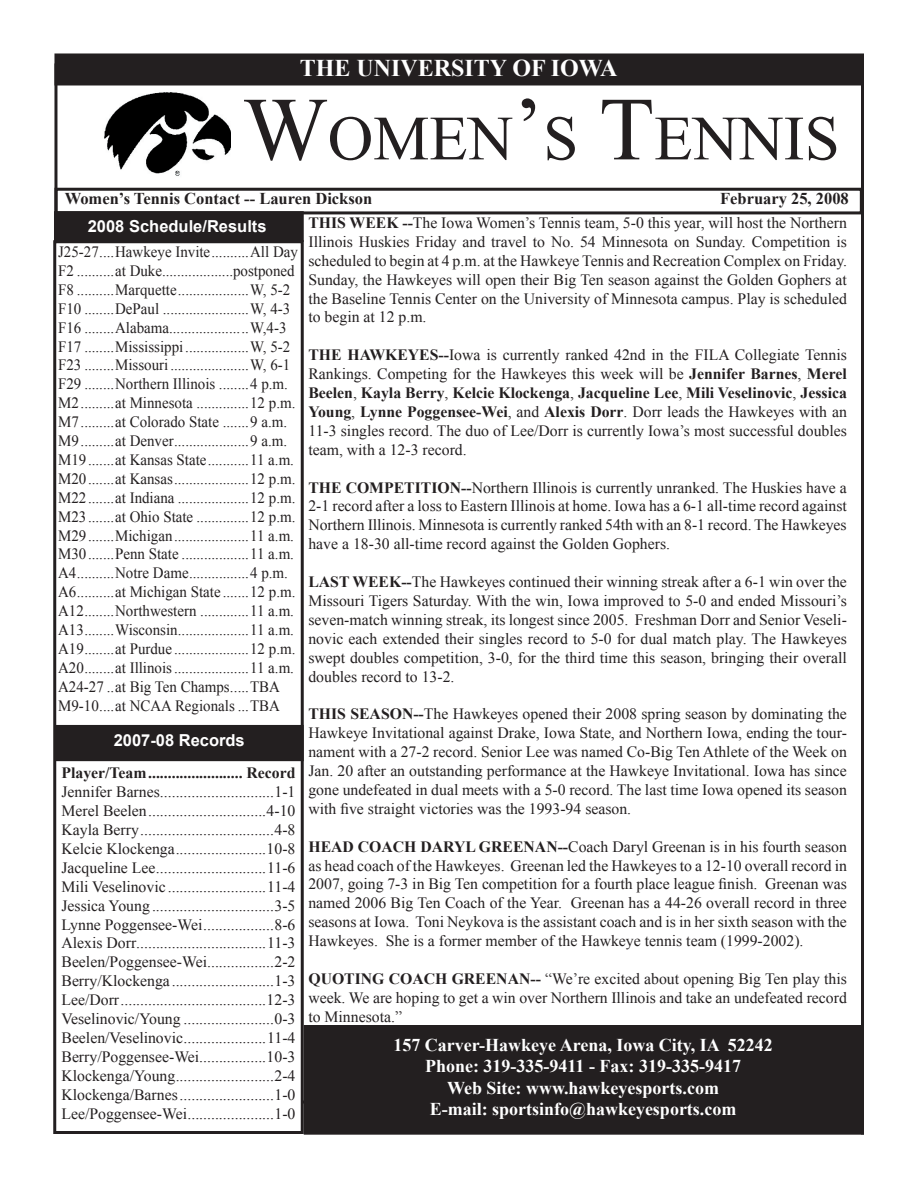
<style>
.page{position:relative;width:918px;height:1188px;background:#fff}
.page>*{position:absolute;margin:0;border:0;box-sizing:border-box;transform-origin:0 0}
.t1{font:63px "Times New Roman";color:#231f20}
.t2{font:700 24px "Times New Roman";color:#fff}
.t3{font:700 18px/21.6px "Times New Roman";color:#fff;text-align:center}
.t4{font:700 16.5px "Times New Roman";color:#231f20}
.t5{font:700 16.5px "Arial";color:#fff}
.t6{font:15.75px/18.9px "Times New Roman";color:#231f20;text-align:justify}
.t7{font:15.75px/18.9px "Times New Roman";color:#231f20;scale:.95 1}
.t8{font:700 15.75px "Times New Roman";color:#231f20}
.s1{font-size:90px}
.s2{font-weight:700}
</style>
<div class="page">
<div style="left:57px;top:214px;width:244px;height:25px;background:#231f20"></div>
<div style="left:54px;top:211px;width:250px;height:31px;border:6px solid #231f20"></div>
<hr style="left:861px;top:59px;width:3px;height:1076px;background:#231f20">
<div style="left:55px;top:54px;width:808px;height:31px;background:#231f20"></div>
<div style="left:54px;top:53px;width:810px;height:32px;border:2px solid #231f20"></div>
<div style="left:54px;top:188px;width:809px;height:26px;border:3px solid #231f20"></div>
<hr style="left:54px;top:63px;width:3px;height:168px;background:#231f20">
<div style="left:58px;top:728px;width:243px;height:30px;background:#231f20"></div>
<div style="left:55px;top:725px;width:249px;height:36px;border:6px solid #231f20"></div>
<img style="left:104px;top:92px;width:127px;height:84px">
<div style="left:304px;top:1026px;width:559px;height:108px;background:#231f20"></div>
<div style="left:304px;top:1025px;width:560px;height:110px;border:2px solid #231f20"></div>
<div style="left:53px;top:240px;width:251px;height:894px;border:3px solid #231f20"></div>
<h2 class="t2" style="left:300px;top:51px;width:319px">THE UNIVERSITY OF IOWA</h2>
<h1 class="t1" style="left:243px;top:96px;width:598px"><span class="s1">W</span>OMEN<span class="s1">’</span>S <span class="s1">T</span>ENNIS</h1>
<p class="t4" style="left:65px;top:188px;width:309px">Women’s Tennis Contact -- Lauren Dickson</p>
<p class="t4" style="left:720px;top:188px;width:130px">February 25, 2008</p>
<p class="t5" style="left:88px;top:216px;width:180px">2008 Schedule/Results</p>
<p class="t7" style="left:58px;top:242px;width:254px">J25-27 ....Hawkeye Invite ..........All Day F2 ..........at Duke...................postponed F8 ..........Marquette ...................W, 5-2<br>F10 ........DePaul .......................W, 4-3<br>F16 ........Alabama................... .. W,4-3<br>F17 ........Mississippi .................W, 5-2<br>F23 ........Missouri .....................W, 6-1<br>F29 ........Northern Illinois ........4 p.m.<br>M2 .........at Minnesota ..............12 p.m.<br>M7 .........at Colorado State .......9 a.m.<br>M9 .........at Denver ....................9 a.m.<br>M19 .......at Kansas State ...........11 a.m.<br>M20 .......at Kansas ....................12 p.m.<br>M22 .......at Indiana ...................12 p.m.<br>M23 .......at Ohio State ..............12 p.m.<br>M29 .......Michigan ....................11 a.m.<br>M30 .......Penn State ..................11 a.m.<br>A4 ..........Notre Dame ................4 p.m.<br>A6 ..........at Michigan State .......12 p.m.<br>A12 ........Northwestern .............11 a.m.<br>A13 ........Wisconsin ...................11 a.m.<br>A19 ........at Purdue ....................12 p.m.<br>A20 ........at Illinois ....................11 a.m.<br>A24-27 ..at Big Ten Champs. ....TBA M9-10 ....at NCAA Regionals ...TBA</p>
<p class="t5" style="left:114px;top:729px;width:133px">2007-08 Records</p>
<p class="t8" style="left:62px;top:762px;width:236px">Player/Team ........................ Record</p>
<p class="t6" style="left:61px;top:782px;width:236px">Jennifer Barnes .............................1-1<br>Merel Beelen ..............................4-10<br>Kayla Berry ..................................4-8<br>Kelcie Klockenga .......................10-8<br>Jacqueline Lee ............................11-6<br>Mili Veselinovic .........................11-4<br>Jessica Young ...............................3-5<br>Lynne Poggensee-Wei ..................8-6<br>Alexis Dorr .................................11-3<br>Beelen/Poggensee-Wei .................2-2<br>Berry/Klockenga ..........................1-3<br>Lee/Dorr .....................................12-3<br>Veselinovic/Young .......................0-3<br>Beelen/Veselinovic .....................11-4<br>Berry/Poggensee-Wei.................10-3<br>Klockenga/Young .........................2-4<br>Klockenga/Barnes ........................1-0<br>Lee/Poggensee-Wei ......................1-0</p>
<p class="t6" style="left:308px;top:213px;width:540px"><span class="s2">THIS WEEK --</span>The Iowa Women’s Tennis team, 5-0 this year, will host the Northern Illinois Huskies Friday and travel to No. 54 Minnesota on Sunday. Competition is scheduled to begin at 4 p.m. at the Hawkeye Tennis and Recreation Complex on Friday.<br>Sunday, the Hawkeyes will open their Big Ten season against the Golden Gophers at the Baseline Tennis Center on the University of Minnesota campus. Play is scheduled to begin at 12 p.m.</p>
<p class="t6" style="left:308px;top:345px;width:540px"><span class="s2">THE HAWKEYES--</span>Iowa is currently ranked 42nd in the FILA Collegiate Tennis Rankings. Competing for the Hawkeyes this week will be <span class="s2">Jennifer Barnes</span>, <span class="s2">Merel Beelen</span>, <span class="s2">Kayla Berry</span>, <span class="s2">Kelcie Klockenga</span>, <span class="s2">Jacqueline Lee</span>, <span class="s2">Mili Veselinovic</span>, <span class="s2">Jessica Young</span>, <span class="s2">Lynne Poggensee-Wei</span>, and <span class="s2">Alexis Dorr</span>. Dorr leads the Hawkeyes with an 11-3 singles record. The duo of Lee/Dorr is currently Iowa’s most successful doubles team, with a 12-3 record.</p>
<p class="t6" style="left:308px;top:478px;width:540px"><span class="s2">THE COMPETITION--</span>Northern Illinois is currently unranked. The Huskies have a 2-1 record after a loss to Eastern Illinois at home. Iowa has a 6-1 all-time record against Northern Illinois. Minnesota is currently ranked 54th with an 8-1 record. The Hawkeyes have a 18-30 all-time record against the Golden Gophers.</p>
<p class="t6" style="left:308px;top:572px;width:540px"><span class="s2">LAST WEEK--</span>The Hawkeyes continued their winning streak after a 6-1 win over the Missouri Tigers Saturday. With the win, Iowa improved to 5-0 and ended Missouri’s seven-match winning streak, its longest since 2005. Freshman Dorr and Senior Veseli&shy;novic each extended their singles record to 5-0 for dual match play. The Hawkeyes swept doubles competition, 3-0, for the third time this season, bringing their overall doubles record to 13-2.</p>
<p class="t6" style="left:308px;top:704px;width:540px"><span class="s2">THIS SEASON--</span>The Hawkeyes opened their 2008 spring season by dominating the Hawkeye Invitational against Drake, Iowa State, and Northern Iowa, ending the tour&shy;nament with a 27-2 record. Senior Lee was named Co-Big Ten Athlete of the Week on Jan. 20 after an outstanding performance at the Hawkeye Invitational. Iowa has since gone undefeated in dual meets with a 5-0 record. The last time Iowa opened its season with five straight victories was the 1993-94 season.</p>
<p class="t6" style="left:308px;top:837px;width:540px"><span class="s2">HEAD COACH DARYL GREENAN--</span>Coach Daryl Greenan is in his fourth season as head coach of the Hawkeyes. Greenan led the Hawkeyes to a 12-10 overall record in 2007, going 7-3 in Big Ten competition for a fourth place league finish. Greenan was named 2006 Big Ten Coach of the Year. Greenan has a 44-26 overall record in three seasons at Iowa. Toni Neykova is the assistant coach and is in her sixth season with the Hawkeyes. She is a former member of the Hawkeye tennis team (1999-2002).</p>
<p class="t6" style="left:308px;top:969px;width:540px"><span class="s2">QUOTING COACH GREENAN--</span> “We’re excited about opening Big Ten play this week. We are hoping to get a win over Northern Illinois and take an undefeated record to Minnesota.”</p>
<p class="t3" style="left:393px;top:1033px;width:381px">157 Carver-Hawkeye Arena, Iowa City, IA 52242<br>Phone: 319-335-9411 - Fax: 319-335-9417<br>Web Site: www.hawkeyesports.com<br>E-mail: sportsinfo@hawkeyesports.com</p>
</div>
